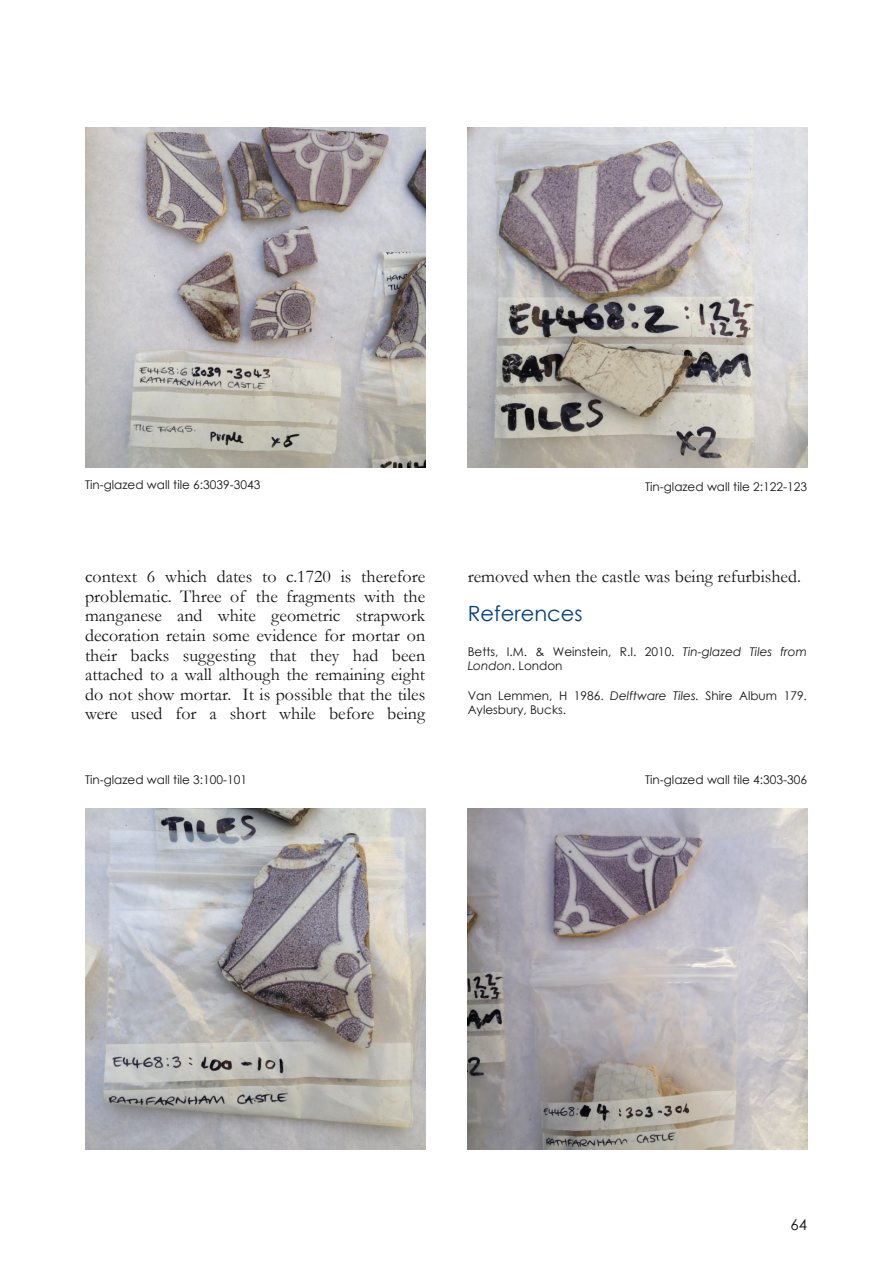
<style>
.page{position:relative;width:893px;height:1263px;background:#fff}
.page>*{position:absolute;margin:0;border:0;box-sizing:border-box;transform-origin:0 0}
.t1{font:21px "Century Gothic";color:#034082}
.t2{font:18px/19.6px "Garamond";color:#161413;text-align:justify}
.t3{font:15px "Century Gothic";color:#161413}
.t4{font:12px/14.7px "Century Gothic";color:#161413}
.s1{font-style:italic}
</style>
<div class="page">
<img style="left:85px;top:128px;width:340px;height:340px">
<img style="left:468px;top:128px;width:340px;height:340px">
<img style="left:85px;top:809px;width:340px;height:340px">
<img style="left:468px;top:809px;width:340px;height:340px">
<p class="t4" style="left:85px;top:477px;width:177px">Tin-glazed wall tile 6:3039-3043</p>
<p class="t4" style="left:645px;top:479px;width:164px">Tin-glazed wall tile 2:122-123</p>
<p class="t2" style="left:85px;top:567px;width:342px">context 6 which dates to c.1720 is therefore problematic. Three of the fragments with the manganese and white geometric strapwork decoration retain some evidence for mortar on their backs suggesting that they had been attached to a wall although the remaining eight do not show mortar. It is possible that the tiles were used for a short while before being</p>
<p class="t2" style="left:468px;top:567px;width:335px">removed when the castle was being refurbished.</p>
<p class="t1" style="left:468px;top:600px;width:116px">References</p>
<p class="t4" style="left:468px;top:643px;width:341px">Betts, I.M. &amp; Weinstein, R.I. 2010. <span class="s1">Tin-glazed Tiles from<br>London</span>. London</p>
<p class="t4" style="left:468px;top:688px;width:341px">Van Lemmen, H 1986. <span class="s1">Delftware Tiles.</span> Shire Album 179.<br>Aylesbury, Bucks.</p>
<p class="t4" style="left:85px;top:771px;width:164px">Tin-glazed wall tile 3:100-101</p>
<p class="t4" style="left:645px;top:771px;width:164px">Tin-glazed wall tile 4:303-306</p>
<p class="t3" style="left:790px;top:1215px;width:18px">64</p>
</div>
